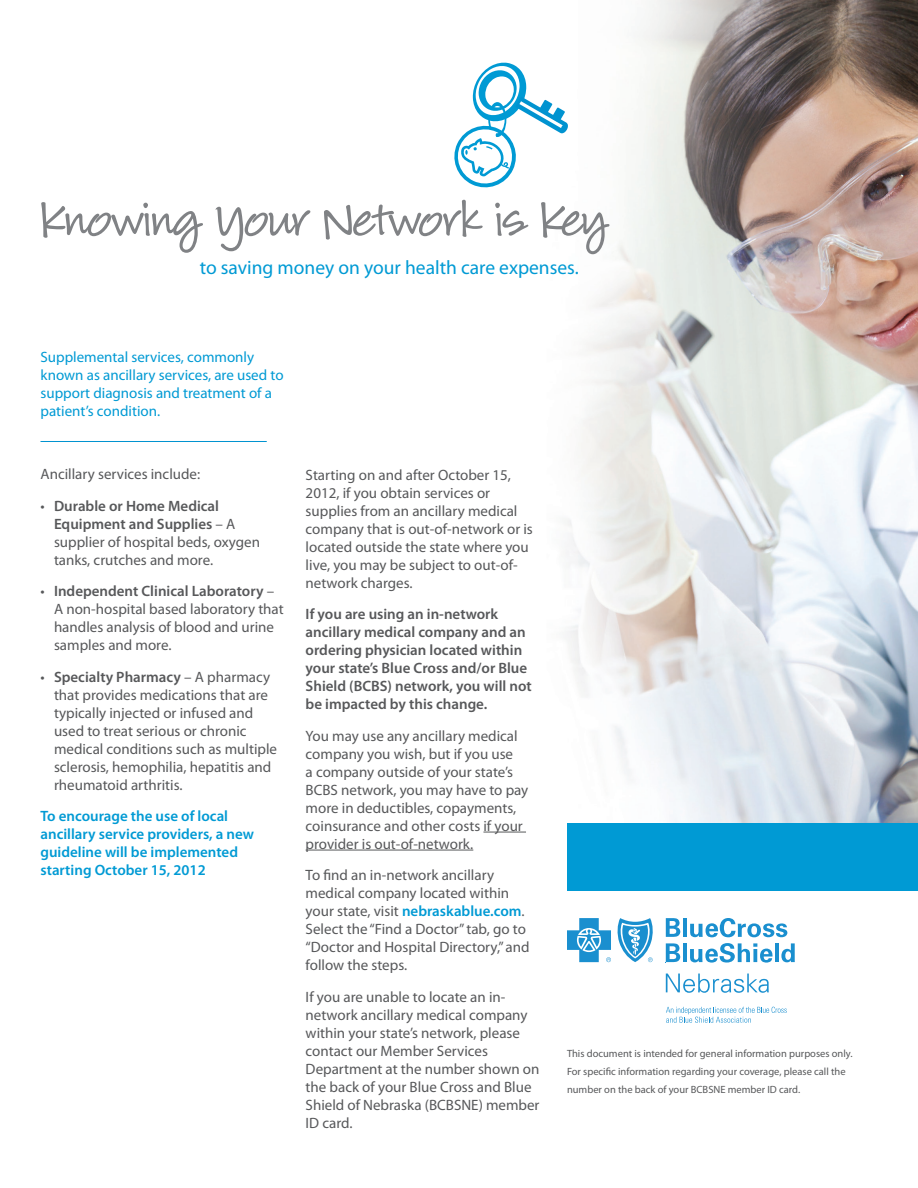
<style>
.page{position:relative;width:918px;height:1188px;background:#fff}
.page>*{position:absolute;margin:0;border:0;box-sizing:border-box;transform-origin:0 0}
.t1{font:57px "Louisiana";letter-spacing:-.02em;color:#808285}
.t2{font:19.5px "Myriad Pro";color:#009ad4}
.t3{font:15px/18px "Myriad Pro";color:#57585a}
.t4{font:600 15px/18px "Myriad Pro";color:#57585a}
.t5{font:15px/18px "Myriad Pro";color:#009ad4}
.t6{font:600 15px/18px "Myriad Pro";color:#009ad4}
.t7{font:10.5px/18px "Myriad Pro";color:#57585a}
.s1{font-weight:600}
.s2{font-weight:600;color:#009ad4}
</style>
<div class="page">
<img style="left:566px;top:0;width:352px;height:824px">
<hr style="left:483px;top:832px;width:43px;height:1px;background:#57585a">
<hr style="left:306px;top:850px;width:167px;height:1px;background:#57585a">
<svg style="left:666px;top:974px;width:103px;height:19px"></svg>
<svg style="left:666px;top:918px;width:14px;height:19px"></svg>
<hr style="left:683px;top:918px;width:4px;height:19px;background:#1a8fcf">
<svg style="left:690px;top:918px;width:97px;height:19px"></svg>
<svg style="left:666px;top:943px;width:14px;height:19px"></svg>
<hr style="left:683px;top:943px;width:4px;height:19px;background:#1a8fcf">
<svg style="left:690px;top:943px;width:83px;height:20px"></svg>
<hr style="left:775px;top:943px;width:4px;height:19px;background:#1a8fcf">
<svg style="left:781px;top:943px;width:14px;height:19px"></svg>
<svg style="left:617px;top:918px;width:36px;height:44px"></svg>
<svg style="left:567px;top:918px;width:44px;height:44px"></svg>
<svg style="left:666px;top:1007px;width:121px;height:16px"></svg>
<hr style="left:40px;top:441px;width:227px;height:1px;background:#0093d0">
<svg style="left:454px;top:62px;width:116px;height:130px"></svg>
<div style="left:567px;top:824px;width:351px;height:67px;background:#009ad4"></div>
<p class="t1" style="left:40px;top:193px;width:567px">Knowing Your Network is Key</p>
<p class="t2" style="left:200px;top:257px;width:381px">to saving money on your health care expenses.</p>
<p class="t5" style="left:40px;top:349px;width:245px">Supplemental services, commonly known as ancillary services, are used to support diagnosis and treatment of a patient’s condition.</p>
<p class="t3" style="left:40px;top:466px;width:161px">Ancillary services include:</p>
<p class="t3" style="left:54px;top:497px;width:208px;text-indent:-14px">• <span class="s1">Durable or Home Medical<br>Equipment and Supplies</span> – A supplier of hospital beds, oxygen tanks, crutches and more.</p>
<p class="t3" style="left:54px;top:583px;width:231px;text-indent:-14px">• <span class="s1">Independent Clinical Laboratory</span> –<br>A non-hospital based laboratory that handles analysis of blood and urine samples and more.</p>
<p class="t3" style="left:54px;top:668px;width:225px;text-indent:-14px">• <span class="s1">Specialty Pharmacy</span> – A pharmacy that provides medications that are typically injected or infused and used to treat serious or chronic medical conditions such as multiple sclerosis, hemophilia, hepatitis and rheumatoid arthritis.</p>
<p class="t6" style="left:40px;top:807px;width:215px">To encourage the use of local ancillary service providers, a new guideline will be implemented starting October 15, 2012</p>
<p class="t3" style="left:306px;top:466px;width:229px">Starting on and after October 15,<br>2012, if you obtain services or supplies from an ancillary medical company that is out-of-network or is located outside the state where you live, you may be subject to out-of&shy;network charges.</p>
<p class="t4" style="left:306px;top:605px;width:228px">If you are using an in-network ancillary medical company and an ordering physician located within your state’s Blue Cross and/or Blue<br>Shield (BCBS) network, you will not be impacted by this change.</p>
<p class="t3" style="left:306px;top:727px;width:224px">You may use any ancillary medical company you wish, but if you use<br>a company outside of your state’s<br>BCBS network, you may have to pay more in deductibles, copayments, coinsurance and other costs if your provider is out-of-network.</p>
<p class="t3" style="left:306px;top:866px;width:225px">To find an in-network ancillary medical company located within your state, visit <span class="s2">nebraskablue.com</span>.<br>Select the “Find a Doctor” tab, go to “Doctor and Hospital Directory,” and follow the steps.</p>
<p class="t3" style="left:306px;top:988px;width:235px">If you are unable to locate an in&shy;network ancillary medical company within your state’s network, please contact our Member Services<br>Department at the number shown on the back of your Blue Cross and Blue<br>Shield of Nebraska (BCBSNE) member<br>ID card.</p>
<p class="t7" style="left:567px;top:1045px;width:287px">This document is intended for general information purposes only.<br>For specific information regarding your coverage, please call the number on the back of your BCBSNE member ID card.</p>
</div>
